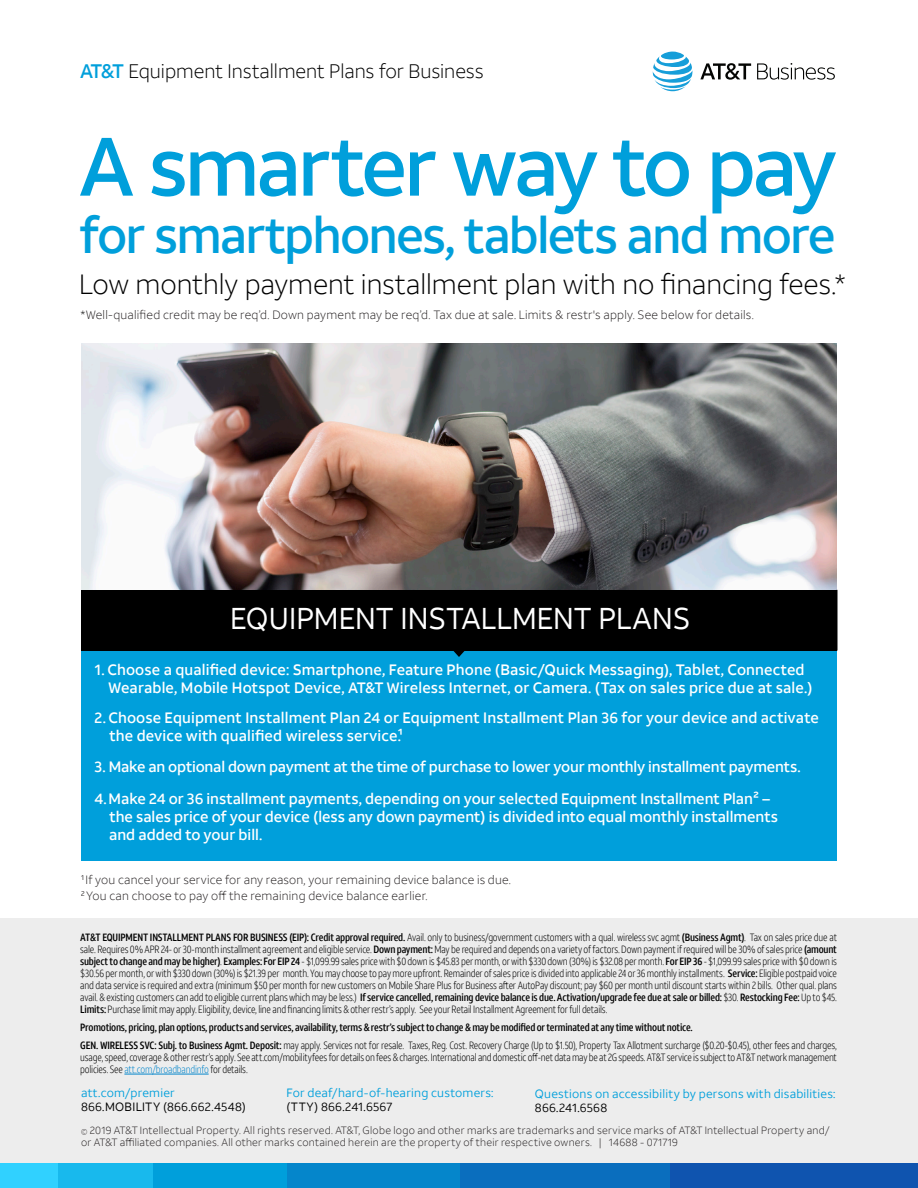
<style>
.page{position:relative;width:918px;height:1188px;background:#fff}
.page>*{position:absolute;margin:0;border:0;box-sizing:border-box;transform-origin:0 0}
.t1{font:500 82.5px "ATT Aleck Sans";letter-spacing:-.05em;color:#009fdb}
.t2{font:500 49.8px "ATT Aleck Sans";letter-spacing:-.035em;color:#009fdb}
.t3{font:30px "ATT Aleck Sans";color:#fff}
.t4{font:300 27.75px "ATT Aleck Sans";letter-spacing:-.005em;color:#000}
.AT_T_type{font:300 19.5px "ATT Aleck Sans";color:#000}
.t5{font:500 15px/18px "ATT Aleck Sans";color:#fff}
.t6{font:300 12px "ATT Aleck Sans";letter-spacing:.02em;color:#231f20}
.t7{font:12px "ATT Aleck Sans";letter-spacing:.02em;color:#009fdb}
.t8{font:12px "ATT Aleck Sans";letter-spacing:.025em;color:#000}
.Legal-2{font:300 10.5px/12px "ATT Aleck Cd";letter-spacing:-.02em;color:#000;text-align:justify}
.Legal{font:300 10.5px/12px "ATT Aleck Sans";letter-spacing:.025em;color:#231f20}
.Legal-2-2{font:500 10.5px "ATT Aleck Cd";letter-spacing:-.02em;color:#000}
.s1{font-weight:500;color:#009fdb}
.s2{color:#000}
.s3{font-weight:500}
.s4{color:#0586cb}
.s5{font-weight:100}
</style>
<div class="page">
<img style="left:81px;top:344px;width:756px;height:246px">
<div style="left:669px;top:1163px;width:249px;height:25px;background:#0f54af"></div>
<div style="left:459px;top:1163px;width:211px;height:25px;background:#0a6ebe"></div>
<div style="left:287px;top:1163px;width:172px;height:25px;background:#0586cb"></div>
<div style="left:153px;top:1163px;width:134px;height:25px;background:#009fdb"></div>
<div style="left:57px;top:1163px;width:96px;height:25px;background:#18b9ed"></div>
<div style="left:0;top:1162px;width:57px;height:26px;background:#30d1ff"></div>
<div style="left:0;top:918px;width:918px;height:244px;background:#ededed"></div>
<svg style="left:653px;top:52px;width:39px;height:39px"></svg>
<svg style="left:700px;top:63px;width:51px;height:17px"></svg>
<svg style="left:757px;top:63px;width:78px;height:17px"></svg>
<hr style="left:124px;top:1074px;width:85px;height:1px;background:#0586cb">
<div style="left:81px;top:590px;width:756px;height:61px;background:#000"></div>
<div style="left:81px;top:651px;width:756px;height:210px;background:#009fdb"></div>
<hr style="left:837px;top:590px;width:1px;height:61px;background:#000">
<svg style="left:453px;top:651px;width:12px;height:6px"></svg>
<p class="AT_T_type" style="left:80px;top:59px;width:405px"><span class="s1">AT&amp;T</span> Equipment Installment Plans for Business</p>
<p class="t1" style="left:79px;top:115px;width:760px">A smarter way to pay</p>
<p class="t2" style="left:80px;top:204px;width:758px">for smartphones, tablets and more</p>
<p class="t4" style="left:79px;top:268px;width:769px">Low monthly payment installment plan with no financing fees.*</p>
<p class="t6" style="left:80px;top:307px;width:675px"><span class="s2">*</span>Well-qualified credit may be req’d. Down payment may be req’d. Tax due at sale. Limits &amp; restr's apply. See below for details.</p>
<p class="t3" style="left:230px;top:601px;width:462px">EQUIPMENT INSTALLMENT PLANS</p>
<p class="t5" style="left:108px;top:661px;width:706px;text-indent:-14px">1. Choose a qualified device: Smartphone, Feature Phone (Basic/Quick Messaging), Tablet, Connected<br>Wearable, Mobile Hotspot Device, AT&amp;T Wireless Internet, or Camera. (Tax on sales price due at sale.)</p>
<p class="t5" style="left:110px;top:709px;width:711px;text-indent:-15px">2. Choose Equipment Installment Plan 24 or Equipment Installment Plan 36 for your device and activate the device with qualified wireless service.¹</p>
<p class="t5" style="left:94px;top:758px;width:708px">3. Make an optional down payment at the time of purchase to lower your monthly installment payments.</p>
<p class="t5" style="left:109px;top:790px;width:670px;text-indent:-15px">4. Make 24 or 36 installment payments, depending on your selected Equipment Installment Plan² – the sales price of your device (less any down payment) is divided into equal monthly installments and added to your bill.</p>
<p class="t6" style="left:81px;top:872px;width:432px"><sup>1</sup> If you cancel your service for any reason, your remaining device balance is due.</p>
<p class="t6" style="left:81px;top:889px;width:348px"><sup>2</sup> You can choose to pay off the remaining device balance earlier.</p>
<p class="Legal-2" style="left:80px;top:931px;width:758px"><span class="s3">AT&amp;T EQUIPMENT INSTALLMENT PLANS FOR BUSINESS (EIP): Credit approval required.</span> Avail. only to business/government customers with a qual. wireless svc agmt <span class="s3">(Business Agmt)</span>. Tax on sales price due at sale. Requires 0% APR 24- or 30-month installment agreement and eligible service. <span class="s3">Down payment:</span> May be required and depends on a variety of factors. Down payment if required will be 30% of sales price <span class="s3">(amount subject to change and may be higher)</span>. <span class="s3">Examples: For EIP 24</span> - $1,099.99 sales price with $0 down is $45.83 per month, or with $330 down (30%) is $32.08 per month. <span class="s3">For EIP 36</span> - $1,099.99 sales price with $0 down is $30.56 per month, or with $330 down (30%) is $21.39 per month. You may choose to pay more upfront. Remainder of sales price is divided into applicable 24 or 36 monthly installments. <span class="s3">Service:</span> Eligible postpaid voice and data service is required and extra (minimum $50 per month for new customers on Mobile Share Plus for Business after AutoPay discount; pay $60 per month until discount starts within 2 bills. Other qual. plans avail. &amp; existing customers can add to eligible current plans which may be less.) <span class="s3">If service cancelled, remaining device balance is due. Activation/upgrade fee due at sale or billed:</span> $30. <span class="s3">Restocking Fee:</span> Up to $45.<br><span class="s3">Limits:</span> Purchase limit may apply. Eligibility, device, line and financing limits &amp; other restr’s apply. See your Retail Installment Agreement for full details.</p>
<p class="Legal-2-2" style="left:80px;top:1021px;width:614px">Promotions, pricing, plan options, products and services, availability, terms &amp; restr’s subject to change &amp; may be modified or terminated at any time without notice.</p>
<p class="Legal-2" style="left:80px;top:1039px;width:758px"><span class="s3">GEN. WIRELESS SVC: Subj. to Business Agmt. Deposit:</span> may apply. Services not for resale. Taxes, Reg. Cost. Recovery Charge (Up to $1.50), Property Tax Allotment surcharge ($0.20-$0.45), other fees and charges, usage, speed, coverage &amp; other restr’s apply. See att.com/mobilityfees for details on fees &amp; charges. International and domestic off-net data may be at 2G speeds. AT&amp;T service is subject to AT&amp;T network management policies. See <span class="s4">att.com/broadbandinfo</span> for details.</p>
<p class="t7" style="left:81px;top:1085px;width:95px">att.com/premier</p>
<p class="t8" style="left:81px;top:1099px;width:167px">866.MOBILITY (866.662.4548)</p>
<p class="t7" style="left:286px;top:1085px;width:209px">For deaf/hard-of-hearing customers:</p>
<p class="t8" style="left:286px;top:1099px;width:107px">(TTY) 866.241.6567</p>
<p class="t7" style="left:535px;top:1087px;width:302px">Questions on accessibility by persons with disabilities:</p>
<p class="t8" style="left:535px;top:1101px;width:74px">866.241.6568</p>
<p class="Legal" style="left:81px;top:1125px;width:750px"><span class="s5">©</span> 2019 AT&amp;T Intellectual Property. All rights reserved. AT&amp;T, Globe logo and other marks are trademarks and service marks of AT&amp;T Intellectual Property and/ or AT&amp;T affiliated companies. All other marks contained herein are the property of their respective owners. | 14688 - 071719</p>
</div>
